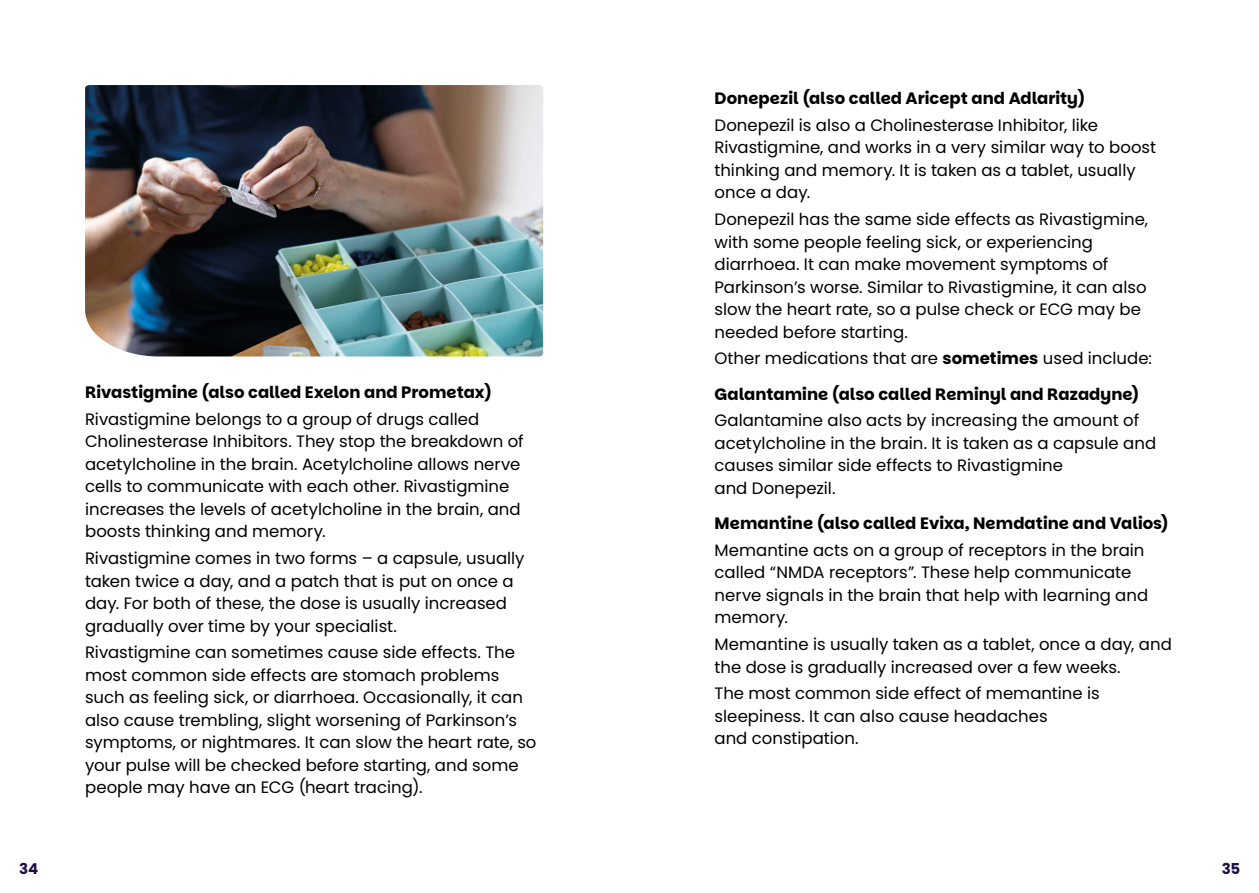
<style>
.page{position:relative;width:1259px;height:893px;background:#fff}
.page>*{position:absolute;margin:0;border:0;box-sizing:border-box;transform-origin:0 0}
.t1{font:16.5px/22.5px "Poppins";color:#000}
.t2{font:700 16.5px "Parkinsans";color:#000}
.t3{font:700 15px "Poppins";color:#1d0e46}
.s1{font-weight:700}
</style>
<div class="page">
<img style="left:85px;top:85px;width:458px;height:271px">
<p class="t2" style="left:85px;top:381px;width:408px">Rivastigmine (also called Exelon and Prometax)</p>
<p class="t1" style="left:85px;top:408px;width:440px">Rivastigmine belongs to a group of drugs called Cholinesterase Inhibitors. They stop the breakdown of acetylcholine in the brain. Acetylcholine allows nerve cells to communicate with each other. Rivastigmine increases the levels of acetylcholine in the brain, and boosts thinking and memory.</p>
<p class="t1" style="left:85px;top:547px;width:441px">Rivastigmine comes in two forms – a capsule, usually taken twice a day, and a patch that is put on once a day. For both of these, the dose is usually increased gradually over time by your specialist.</p>
<p class="t1" style="left:85px;top:641px;width:453px">Rivastigmine can sometimes cause side effects. The most common side effects are stomach problems such as feeling sick, or diarrhoea. Occasionally, it can also cause trembling, slight worsening of Parkinson’s symptoms, or nightmares. It can slow the heart rate, so your pulse will be checked before starting, and some people may have an ECG (heart tracing).</p>
<p class="t2" style="left:714px;top:87px;width:372px">Donepezil (also called Aricept and Adlarity)</p>
<p class="t1" style="left:714px;top:114px;width:443px">Donepezil is also a Cholinesterase Inhibitor, like Rivastigmine, and works in a very similar way to boost thinking and memory. It is taken as a tablet, usually once a day.</p>
<p class="t1" style="left:714px;top:208px;width:435px">Donepezil has the same side effects as Rivastigmine, with some people feeling sick, or experiencing diarrhoea. It can make movement symptoms of Parkinson’s worse. Similar to Rivastigmine, it can also slow the heart rate, so a pulse check or ECG may be needed before starting.</p>
<p class="t1" style="left:714px;top:347px;width:439px">Other medications that are <span class="s1">sometimes</span> used include:</p>
<p class="t2" style="left:714px;top:382px;width:426px">Galantamine (also called Reminyl and Razadyne)</p>
<p class="t1" style="left:714px;top:409px;width:443px">Galantamine also acts by increasing the amount of acetylcholine in the brain. It is taken as a capsule and causes similar side effects to Rivastigmine<br>and Donepezil.</p>
<p class="t2" style="left:714px;top:512px;width:456px">Memantine (also called Evixa, Nemdatine and Valios)</p>
<p class="t1" style="left:714px;top:539px;width:435px">Memantine acts on a group of receptors in the brain called “NMDA receptors”. These help communicate nerve signals in the brain that help with learning and memory.</p>
<p class="t1" style="left:714px;top:633px;width:459px">Memantine is usually taken as a tablet, once a day, and the dose is gradually increased over a few weeks.</p>
<p class="t1" style="left:714px;top:682px;width:387px">The most common side effect of memantine is sleepiness. It can also cause headaches<br>and constipation.</p>
<p class="t3" style="left:19px;top:860px;width:21px">34</p>
<p class="t3" style="left:1221px;top:860px;width:20px">35</p>
</div>
